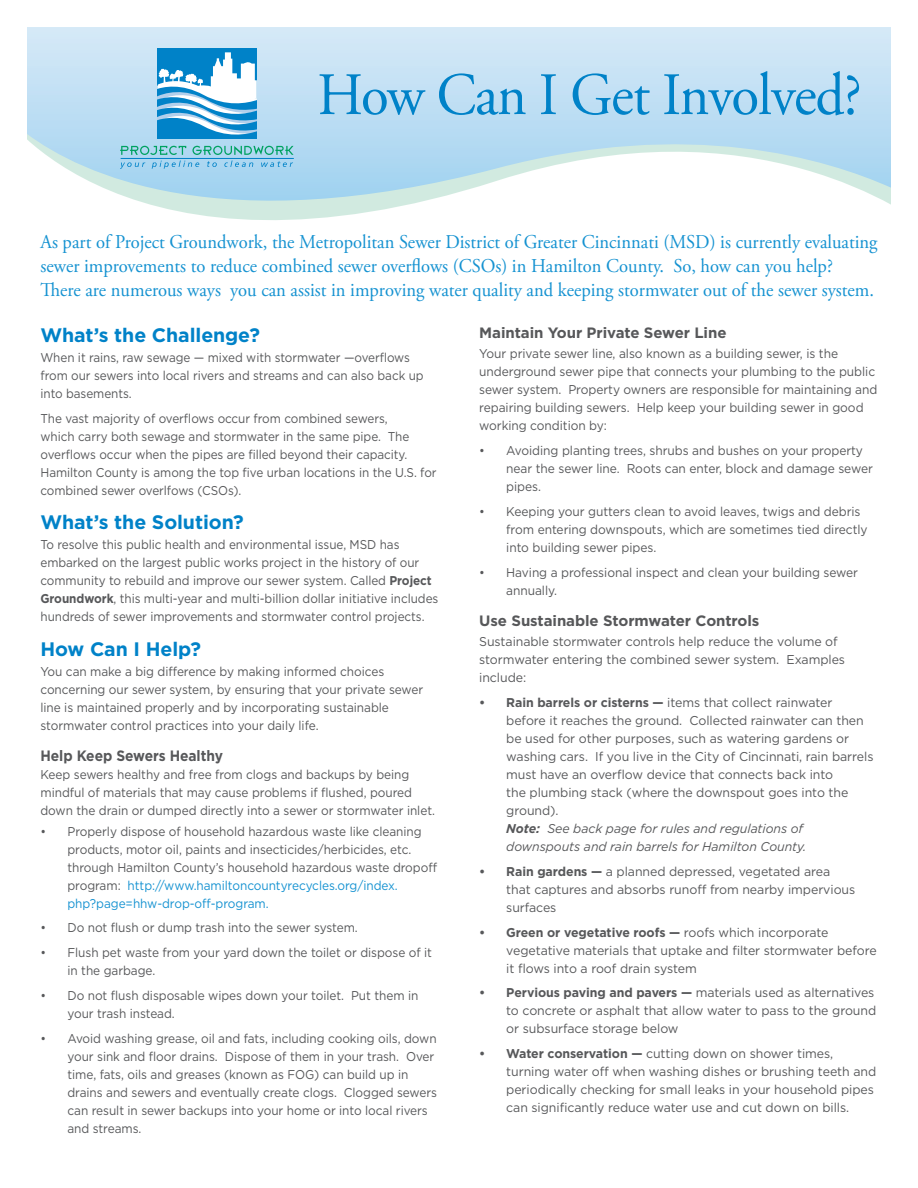
<style>
.page{position:relative;width:918px;height:1188px;background:#fff}
.page>*{position:absolute;margin:0;border:0;box-sizing:border-box;transform-origin:0 0}
.t1{font:60px "Adobe Garamond Pro";letter-spacing:-.02em;color:#0082c8;scale:.95 1}
.t2{font:19.5px/24px "Adobe Garamond Pro";color:#1592d1;scale:.95 1}
.t3{font:700 19.5px "Gotham";letter-spacing:-.005em;color:#0082c8}
.t4{font:700 15px "Gotham";letter-spacing:-.005em;color:#57585a}
.t5{font:700 15px "Gotham";letter-spacing:-.005em;color:#57585a;scale:.92 1}
.t6{font:12.75px/18px "Gotham";letter-spacing:-.005em;color:#57585a;scale:.93 1}
.t7{font:12.75px/18px "Gotham";letter-spacing:-.005em;color:#57585a}
.t8{font:12.75px/18px "Gotham";letter-spacing:-.005em;color:#57585a;scale:.92 1}
.t9{font:12.75px/18px "Gotham";letter-spacing:-.005em;color:#57585a;scale:.94 1}
.s1{font-weight:700}
.s2{color:#1592d1}
.s3{font-weight:700;font-style:italic}
.s4{font-style:italic}
</style>
<div class="page">
<svg style="left:27px;top:27px;width:864px;height:193px"></svg>
<svg style="left:158px;top:48px;width:99px;height:90px"></svg>
<svg style="left:120px;top:146px;width:174px;height:23px"></svg>
<h1 class="t1" style="left:317px;top:59px;width:575px">How Can I Get Involved?</h1>
<p class="t2" style="left:40px;top:231px;width:883px">As part of Project Groundwork, the Metropolitan Sewer District of Greater Cincinnati (MSD) is currently evaluating sewer improvements to reduce combined sewer overflows (CSOs) in Hamilton County. So, how can you help?<br>There are numerous ways you can assist in improving water quality and keeping stormwater out of the sewer system.</p>
<h2 class="t3" style="left:41px;top:322px;width:221px">What’s the Challenge?</h2>
<p class="t8" style="left:40px;top:348px;width:418px">When it rains, raw sewage — mixed with stormwater —overflows from our sewers into local rivers and streams and can also back up into basements.</p>
<p class="t8" style="left:40px;top:409px;width:432px">The vast majority of overflows occur from combined sewers,<br>which carry both sewage and stormwater in the same pipe. The overflows occur when the pipes are filled beyond their capacity.<br>Hamilton County is among the top five urban locations in the U.S. for combined sewer overlfows (CSOs).</p>
<h2 class="t3" style="left:40px;top:509px;width:205px">What’s the Solution?</h2>
<p class="t8" style="left:40px;top:536px;width:434px">To resolve this public health and environmental issue, MSD has embarked on the largest public works project in the history of our community to rebuild and improve our sewer system. Called <span class="s1">Project Groundwork</span>, this multi-year and multi-billion dollar initiative includes hundreds of sewer improvements and stormwater control projects.</p>
<h2 class="t3" style="left:40px;top:636px;width:162px">How Can I Help?</h2>
<p class="t6" style="left:40px;top:662px;width:413px">You can make a big difference by making informed choices concerning our sewer system, by ensuring that your private sewer line is maintained properly and by incorporating sustainable stormwater control practices into your daily life.</p>
<p class="t5" style="left:40px;top:746px;width:200px">Help Keep Sewers Healthy</p>
<p class="t6" style="left:40px;top:766px;width:426px">Keep sewers healthy and free from clogs and backups by being mindful of materials that may cause problems if flushed, poured down the drain or dumped directly into a sewer or stormwater inlet.</p>
<p class="t6" style="left:67px;top:822px;width:399px;text-indent:-27px">• Properly dispose of household hazardous waste like cleaning products, motor oil, paints and insecticides/herbicides, etc. through Hamilton County’s household hazardous waste dropoff program: <span class="s2">http://www.hamiltoncountyrecycles.org/index. php?page=hhw-drop-off-program.</span></p>
<p class="t6" style="left:40px;top:919px;width:343px">• Do not flush or dump trash into the sewer system.</p>
<p class="t6" style="left:67px;top:943px;width:393px;text-indent:-27px">• Flush pet waste from your yard down the toilet or dispose of it in the garbage.</p>
<p class="t6" style="left:67px;top:986px;width:379px;text-indent:-27px">• Do not flush disposable wipes down your toilet. Put them in your trash instead.</p>
<p class="t6" style="left:67px;top:1029px;width:399px;text-indent:-27px">• Avoid washing grease, oil and fats, including cooking oils, down your sink and floor drains. Dispose of them in your trash. Over time, fats, oils and greases (known as FOG) can build up in drains and sewers and eventually create clogs. Clogged sewers can result in sewer backups into your home or into local rivers and streams.</p>
<p class="t4" style="left:479px;top:323px;width:249px">Maintain Your Private Sewer Line</p>
<p class="t9" style="left:479px;top:345px;width:425px">Your private sewer line, also known as a building sewer, is the underground sewer pipe that connects your plumbing to the public sewer system. Property owners are responsible for maintaining and repairing building sewers. Help keep your building sewer in good working condition by:</p>
<p class="t9" style="left:506px;top:441px;width:392px;text-indent:-27px">• Avoiding planting trees, shrubs and bushes on your property near the sewer line. Roots can enter, block and damage sewer pipes.</p>
<p class="t9" style="left:506px;top:502px;width:386px;text-indent:-27px">• Keeping your gutters clean to avoid leaves, twigs and debris from entering downspouts, which are sometimes tied directly into building sewer pipes.</p>
<p class="t9" style="left:506px;top:563px;width:376px;text-indent:-27px">• Having a professional inspect and clean your building sewer annually.</p>
<p class="t4" style="left:479px;top:611px;width:282px">Use Sustainable Stormwater Controls</p>
<p class="t7" style="left:479px;top:632px;width:367px">Sustainable stormwater controls help reduce the volume of stormwater entering the combined sewer system. Examples include:</p>
<p class="t7" style="left:506px;top:693px;width:369px;text-indent:-27px"><span class="s1">• Rain barrels or cisterns —</span> items that collect rainwater before it reaches the ground. Collected rainwater can then be used for other purposes, such as watering gardens or washing cars. If you live in the City of Cincinnati, rain barrels must have an overflow device that connects back into<br>the plumbing stack (where the downspout goes into the ground).<br><span class="s3">Note:</span> <span class="s4">See back page for rules and regulations of downspouts and rain barrels for Hamilton County.</span></p>
<p class="t7" style="left:506px;top:862px;width:351px;text-indent:-27px"><span class="s1">• Rain gardens —</span> a planned depressed, vegetated area that captures and absorbs runoff from nearby impervious surfaces</p>
<p class="t7" style="left:506px;top:923px;width:372px;text-indent:-27px"><span class="s1">• Green or vegetative roofs —</span> roofs which incorporate vegetative materials that uptake and filter stormwater before it flows into a roof drain system</p>
<p class="t7" style="left:506px;top:983px;width:372px;text-indent:-27px"><span class="s1">• Pervious paving and pavers —</span> materials used as alternatives to concrete or asphalt that allow water to pass to the ground or subsurface storage below</p>
<p class="t7" style="left:506px;top:1044px;width:372px;text-indent:-27px"><span class="s1">• Water conservation —</span> cutting down on shower times, turning water off when washing dishes or brushing teeth and periodically checking for small leaks in your household pipes can significantly reduce water use and cut down on bills.</p>
</div>
